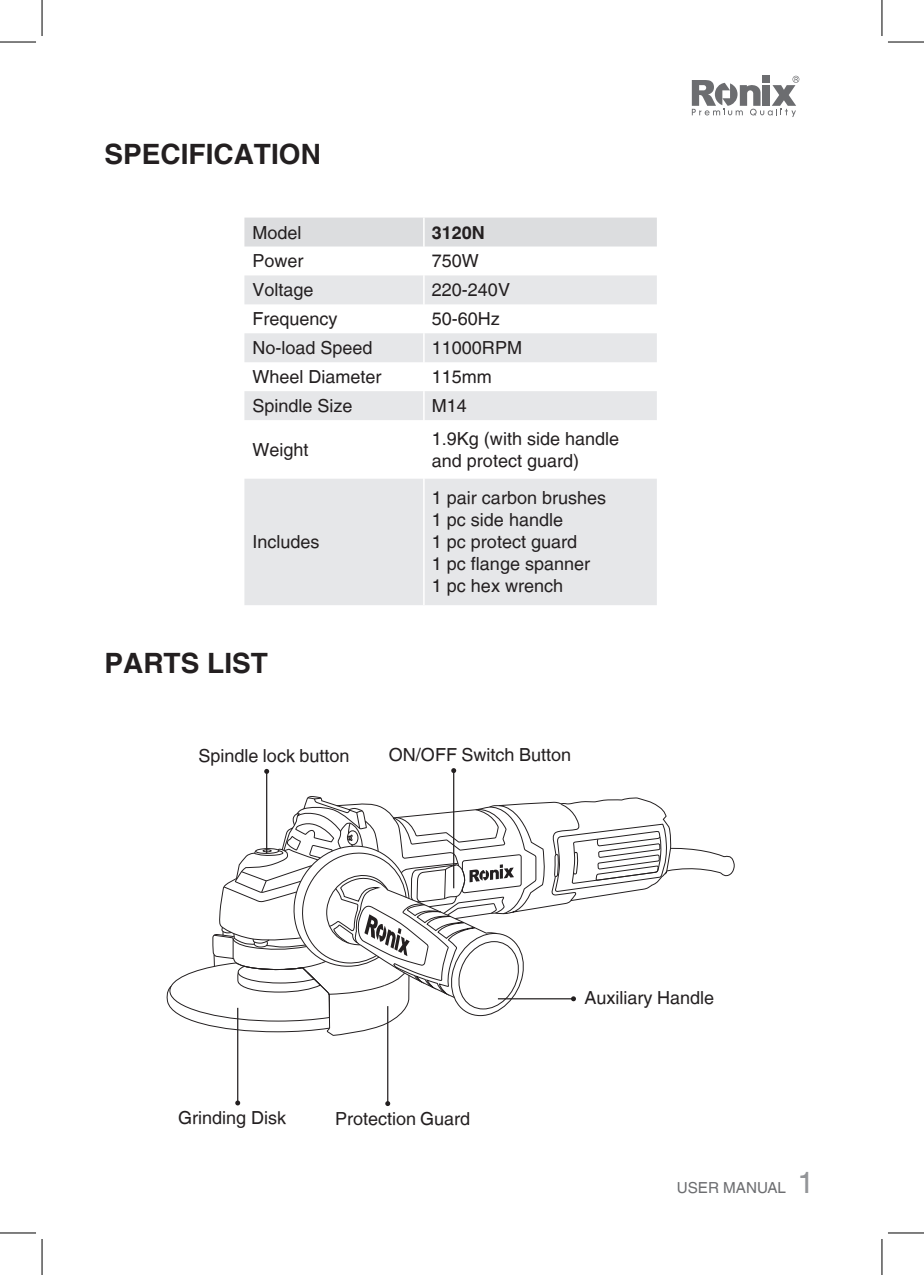
<style>
.page{position:relative;width:924px;height:1275px;background:#fff}
.page>*{position:absolute;margin:0;border:0;box-sizing:border-box;transform-origin:0 0}
.t1{font:700 28px "Helvetica LT";color:#231f20}
.t2{font:18px/22px "Helvetica LT";color:#231f20}
.t3{font:700 18px "Helvetica LT";color:#231f20}
.t4{font:15.2px "Helvetica LT";color:#6c6d70}
.s1{font-size:30px;color:#939598}
</style>
<div class="page">
<svg style="left:691px;top:76px;width:108px;height:41px"></svg>
<div style="left:762px;top:76px;width:7px;height:7px;background:#6c6d70"></div>
<div style="left:244px;top:479px;width:412px;height:126px;background:#e6e7e9"></div>
<svg style="left:244px;top:218px;width:412px;height:202px"></svg>
<hr style="left:423px;top:479px;width:1px;height:126px;background:#fff">
<hr style="left:237px;top:1007px;width:1px;height:96px;background:#231f20">
<svg style="left:235px;top:1100px;width:5px;height:5px"></svg>
<hr style="left:387px;top:1006px;width:1px;height:97px;background:#231f20">
<svg style="left:385px;top:1101px;width:5px;height:5px"></svg>
<svg style="left:167px;top:796px;width:567px;height:239px"></svg>
<hr style="left:266px;top:771px;width:1px;height:82px;background:#231f20">
<svg style="left:264px;top:769px;width:5px;height:5px"></svg>
<hr style="left:453px;top:770px;width:1px;height:118px;background:#231f20">
<svg style="left:451px;top:768px;width:5px;height:5px"></svg>
<hr style="left:0;top:42px;width:36px;height:1px;background:#000">
<hr style="left:887px;top:42px;width:36px;height:1px;background:#000">
<hr style="left:0;top:1232px;width:36px;height:1px;background:#000">
<hr style="left:887px;top:1232px;width:36px;height:1px;background:#000">
<hr style="left:42px;top:0;width:1px;height:36px;background:#000">
<hr style="left:42px;top:1239px;width:1px;height:36px;background:#000">
<hr style="left:881px;top:0;width:1px;height:36px;background:#000">
<hr style="left:881px;top:1239px;width:1px;height:36px;background:#000">
<h1 class="t1" style="left:104px;top:137px;width:218px">SPECIFICATION</h1>
<p class="t2" style="left:252px;top:221px;width:51px">Model</p>
<p class="t3" style="left:431px;top:221px;width:55px">3120N</p>
<p class="t2" style="left:252px;top:250px;width:53px">Power</p>
<p class="t2" style="left:431px;top:250px;width:49px">750W</p>
<p class="t2" style="left:252px;top:279px;width:63px">Voltage</p>
<p class="t2" style="left:431px;top:279px;width:80px">220-240V</p>
<p class="t2" style="left:252px;top:308px;width:87px">Frequency</p>
<p class="t2" style="left:431px;top:308px;width:70px">50-60Hz</p>
<p class="t2" style="left:252px;top:337px;width:122px">No-load Speed</p>
<p class="t2" style="left:431px;top:337px;width:92px">11000RPM</p>
<p class="t2" style="left:252px;top:366px;width:131px">Wheel Diameter</p>
<p class="t2" style="left:431px;top:366px;width:62px">115mm</p>
<p class="t2" style="left:252px;top:395px;width:102px">Spindle Size</p>
<p class="t2" style="left:431px;top:395px;width:37px">M14</p>
<p class="t2" style="left:252px;top:438px;width:58px">Weight</p>
<p class="t2" style="left:431px;top:427px;width:189px">1.9Kg (with side handle and protect guard)</p>
<p class="t2" style="left:252px;top:531px;width:69px">Includes</p>
<h1 class="t1" style="left:104px;top:645px;width:165px">PARTS LIST</h1>
<p class="t2" style="left:431px;top:487px;width:176px">1 pair carbon brushes<br>1 pc side handle<br>1 pc protect guard<br>1 pc flange spanner<br>1 pc hex wrench</p>
<p class="t2" style="left:198px;top:744px;width:152px">Spindle lock button</p>
<p class="t2" style="left:389px;top:743px;width:184px">ON/OFF Switch Button</p>
<p class="t2" style="left:178px;top:1107px;width:110px">Grinding Disk</p>
<p class="t2" style="left:335px;top:1107px;width:136px">Protection Guard</p>
<p class="t2" style="left:584px;top:986px;width:131px">Auxiliary Handle</p>
<p class="t4" style="left:676px;top:1179px;width:139px">USER MANUAL <span class="s1">1</span></p>
</div>
